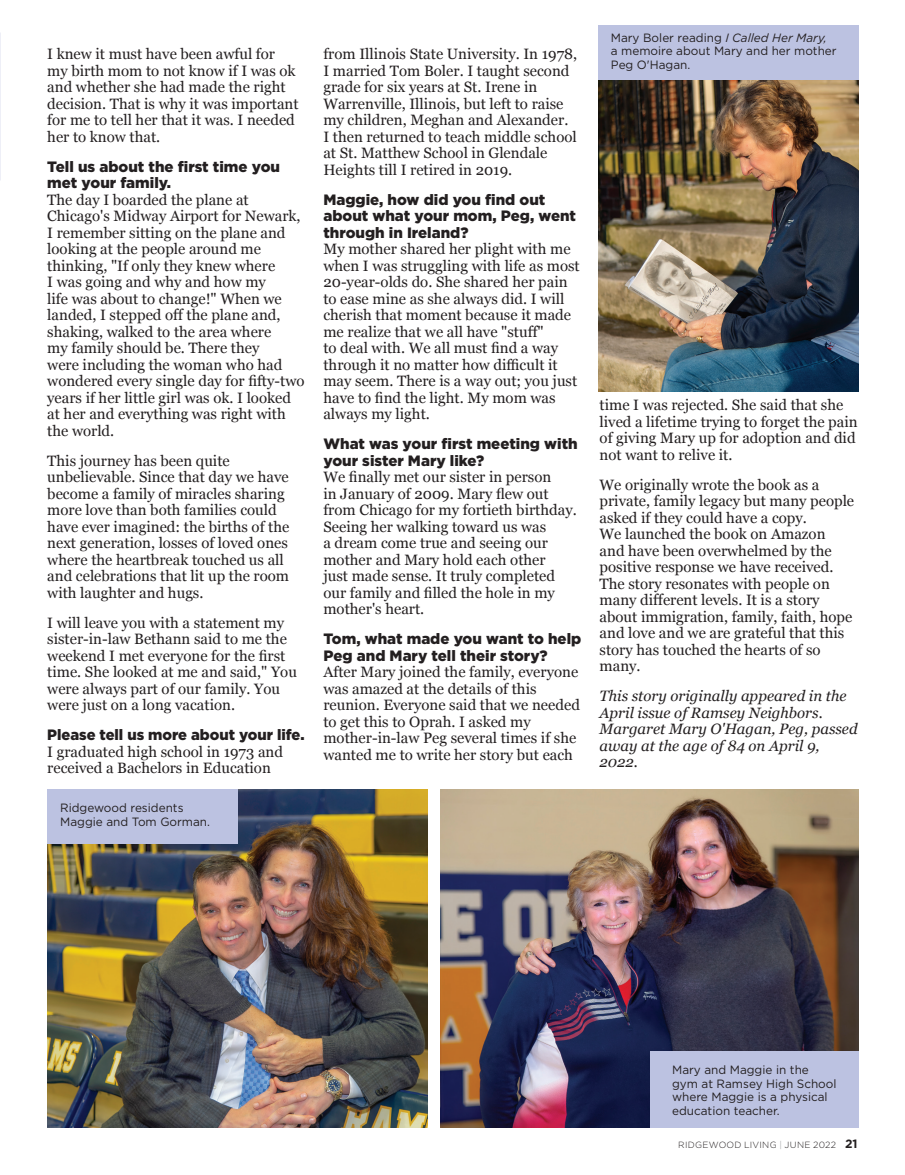
<style>
.page{position:relative;width:905px;height:1175px;background:#fff}
.page>*{position:absolute;margin:0;border:0;box-sizing:border-box;transform-origin:0 0}
.t1{font:15px/16.5px "Georgia";color:#231f20}
.t2{font:900 15px/16.5px "Gotham";color:#231f20}
.t3{font:italic 15px/16.5px "Georgia";color:#231f20}
.t4{font:12px/13.5px "Gotham";color:#231f20}
.t5{font:300 9px "Gotham";letter-spacing:.03em;color:#231f20}
.s1{font-style:italic}
.s2{color:#939598}
.s3{font-weight:700;font-size:12px}
</style>
<div class="page">
<img style="left:598px;top:80px;width:260px;height:312px">
<div style="left:598px;top:25px;width:260px;height:55px;background:#bcc2e1"></div>
<img style="left:47px;top:789px;width:381px;height:338px">
<img style="left:441px;top:789px;width:417px;height:338px">
<div style="left:47px;top:789px;width:190px;height:55px;background:#bcc2e1"></div>
<div style="left:649px;top:1051px;width:209px;height:76px;background:#bcc2e1"></div>
<p class="t1" style="left:47px;top:45px;width:253px">I knew it must have been awful for my birth mom to not know if I was ok and whether she had made the right decision. That is why it was important for me to tell her that it was. I needed her to know that.</p>
<p class="t2" style="left:47px;top:158px;width:234px">Tell us about the first time you met your family.</p>
<p class="t1" style="left:47px;top:191px;width:259px">The day I boarded the plane at<br>Chicago's Midway Airport for Newark,<br>I remember sitting on the plane and looking at the people around me thinking, "If only they knew where<br>I was going and why and how my<br>life was about to change!" When we landed, I stepped off the plane and, shaking, walked to the area where<br>my family should be. There they<br>were including the woman who had wondered every single day for fifty-two years if her little girl was ok. I looked at her and everything was right with the world.</p>
<p class="t1" style="left:47px;top:452px;width:243px">This journey has been quite unbelievable. Since that day we have become a family of miracles sharing more love than both families could have ever imagined: the births of the next generation, losses of loved ones where the heartbreak touched us all and celebrations that lit up the room with laughter and hugs.</p>
<p class="t1" style="left:47px;top:614px;width:251px">I will leave you with a statement my sister-in-law Bethann said to me the weekend I met everyone for the first time. She looked at me and said," You were always part of our family. You were just on a long vacation.</p>
<p class="t2" style="left:47px;top:726px;width:259px">Please tell us more about your life.</p>
<p class="t1" style="left:47px;top:743px;width:237px">I graduated high school in 1973 and received a Bachelors in Education</p>
<p class="t4" style="left:60px;top:801px;width:151px">Ridgewood residents<br>Maggie and Tom Gorman.</p>
<p class="t1" style="left:323px;top:45px;width:255px">from Illinois State University. In 1978, I married Tom Boler. I taught second grade for six years at St. Irene in Warrenville, Illinois, but left to raise my children, Meghan and Alexander.<br>I then returned to teach middle school at St. Matthew School in Glendale Heights till I retired in 2019.</p>
<p class="t2" style="left:323px;top:191px;width:254px">Maggie, how did you find out about what your mom, Peg, went through in Ireland?</p>
<p class="t1" style="left:323px;top:240px;width:258px">My mother shared her plight with me when I was struggling with life as most 20-year-olds do. She shared her pain to ease mine as she always did. I will cherish that moment because it made me realize that we all have "stuff"<br>to deal with. We all must find a way through it no matter how difficult it may seem. There is a way out; you just have to find the light. My mom was always my light.</p>
<p class="t2" style="left:323px;top:435px;width:256px">What was your first meeting with your sister Mary like?</p>
<p class="t1" style="left:323px;top:468px;width:255px">We finally met our sister in person<br>in January of 2009. Mary flew out from Chicago for my fortieth birthday.<br>Seeing her walking toward us was<br>a dream come true and seeing our mother and Mary hold each other<br>just made sense. It truly completed our family and filled the hole in my mother's heart.</p>
<p class="t2" style="left:323px;top:630px;width:259px">Tom, what made you want to help<br>Peg and Mary tell their story?</p>
<p class="t1" style="left:323px;top:663px;width:258px">After Mary joined the family, everyone was amazed at the details of this reunion. Everyone said that we needed to get this to Oprah. I asked my mother-in-law Peg several times if she wanted me to write her story but each</p>
<p class="t4" style="left:611px;top:31px;width:227px">Mary Boler reading <span class="s1">I Called Her Mary,<br></span>a memoire about Mary and her mother<br>Peg O'Hagan.</p>
<p class="t1" style="left:599px;top:396px;width:259px">time I was rejected. She said that she lived a lifetime trying to forget the pain of giving Mary up for adoption and did not want to relive it.</p>
<p class="t1" style="left:599px;top:475px;width:256px">We originally wrote the book as a private, family legacy but many people asked if they could have a copy.<br>We launched the book on Amazon and have been overwhelmed by the positive response we have received.<br>The story resonates with people on many different levels. It is a story about immigration, family, faith, hope and love and we are grateful that this story has touched the hearts of so many.</p>
<p class="t3" style="left:599px;top:687px;width:259px">This story originally appeared in the<br>April issue of Ramsey Neighbors.<br>Margaret Mary O'Hagan, Peg, passed away at the age of 84 on April 9,<br>2022.</p>
<p class="t4" style="left:672px;top:1063px;width:166px">Mary and Maggie in the gym at Ramsey High School where Maggie is a physical education teacher.</p>
<p class="t5" style="left:678px;top:1140px;width:181px">RIDGEWOOD LIVING <span class="s2">|</span> JUNE 2022 <span class="s3">21</span></p>
</div>
